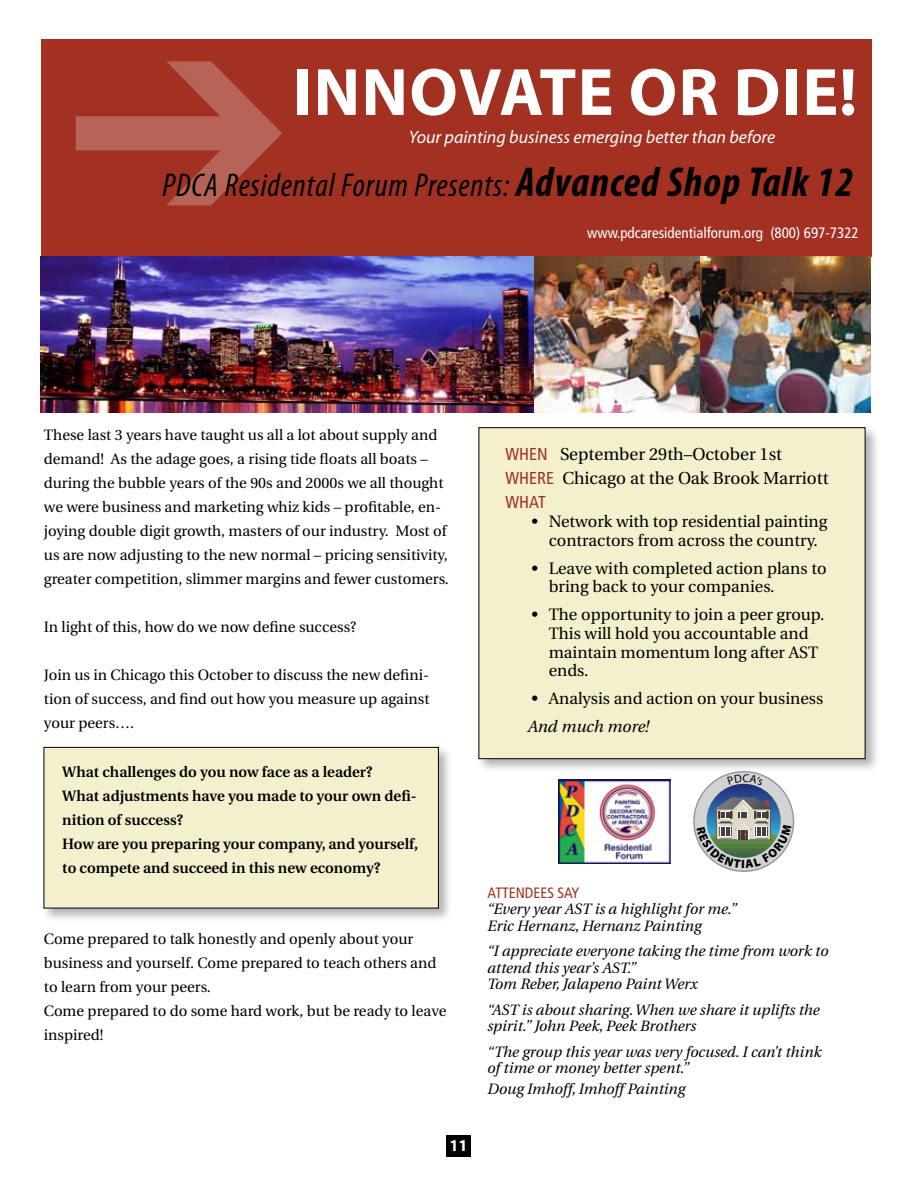
<style>
.page{position:relative;width:918px;height:1188px;background:#fff}
.page>*{position:absolute;margin:0;border:0;box-sizing:border-box;transform-origin:0 0}
.t1{font:700 67.5px "Myriad Pro";letter-spacing:.02em;color:#fff}
.t2{font:italic condensed 33px "Myriad Pro";letter-spacing:.025em;color:#000}
.t3{font:italic 18px "Myriad Pro";color:#fff}
.t4{font:17.25px/24px "Utopia";color:#000;text-align:center}
.t5{font:condensed 17.25px "Frutiger";color:#a23122}
.t6{font:16.5px/18.8px "Utopia";color:#000}
.t7{font:italic 16.5px "Utopia";color:#000}
.t8{font:700 16.5px "Myriad Pro";color:#fff}
.t9{font:15px/24px "Utopia";color:#000}
.t10{font:italic 15px/16.5px "Utopia";color:#000}
.t11{font:600 15px/24px "Utopia";color:#000}
.t12{font:condensed 15px "Frutiger";color:#fff}
.t13{font:condensed 15px "Frutiger";color:#a23122}
.s1{font-weight:700;font-size:42px}
.s2{font-family:"Frutiger";font-stretch:condensed;color:#a23122}
</style>
<div class="page">
<div style="left:477px;top:425px;width:403px;height:349px;background:#000;opacity:.3"></div>
<div style="left:479px;top:428px;width:386px;height:331px;background:#f4efcd"></div>
<div style="left:478px;top:427px;width:387px;height:332px;border:1px solid #000"></div>
<div style="left:41px;top:39px;width:831px;height:217px;background:#a23122"></div>
<svg style="left:76px;top:61px;width:206px;height:144px"></svg>
<img style="left:558px;top:779px;width:113px;height:84px">
<img style="left:40px;top:256px;width:831px;height:157px">
<div style="left:42px;top:745px;width:411px;height:178px;background:#000;opacity:.3"></div>
<div style="left:44px;top:747px;width:394px;height:161px;background:#f4efcd"></div>
<div style="left:44px;top:747px;width:395px;height:161px;border:1px solid #000"></div>
<div style="left:446px;top:1135px;width:24px;height:21px;background:#000"></div>
<svg style="left:697px;top:774px;width:94px;height:94px"></svg>
<h1 class="t1" style="left:293px;top:48px;width:566px">INNOVATE OR DIE!</h1>
<p class="t3" style="left:409px;top:125px;width:368px">Your painting business emerging better than before</p>
<h2 class="t2" style="left:163px;top:165px;width:692px">PDCA Residental Forum Presents: <span class="s1">Advanced Shop Talk 12</span></h2>
<p class="t12" style="left:587px;top:224px;width:273px">www.pdcaresidentialforum.org (800) 697-7322</p>
<p class="t9" style="left:44px;top:423px;width:407px">These last 3 years have taught us all a lot about supply and demand! As the adage goes, a rising tide floats all boats – during the bubble years of the 90s and 2000s we all thought we were business and marketing whiz kids – profitable, en&shy;joying double digit growth, masters of our industry. Most of us are now adjusting to the new normal – pricing sensitivity, greater competition, slimmer margins and fewer customers.</p>
<p class="t9" style="left:44px;top:615px;width:314px">In light of this, how do we now define success?</p>
<p class="t9" style="left:44px;top:663px;width:387px;text-align:justify">Join us in Chicago this October to discuss the new defini&shy;tion of success, and find out how you measure up against your peers….</p>
<p class="t11" style="left:62px;top:760px;width:358px">What challenges do you now face as a leader?<br>What adjustments have you made to your own defi&shy;nition of success?<br>How are you preparing your company, and yourself, to compete and succeed in this new economy?</p>
<p class="t9" style="left:44px;top:927px;width:404px">Come prepared to talk honestly and openly about your business and yourself. Come prepared to teach others and to learn from your peers.<br>Come prepared to do some hard work, but be ready to leave inspired!</p>
<p class="t8" style="left:449px;top:1134px;width:20px">11</p>
<p class="t4" style="left:506px;top:443px;width:325px">September 29th–October 1st<br><span class="s2">WHERE</span> Chicago at the Oak Brook Marriott</p>
<p class="t5" style="left:506px;top:492px;width:41px">WHAT</p>
<p class="t6" style="left:531px;top:513px;width:297px;text-align:center">• Network with top residential painting contractors from across the country.</p>
<p class="t6" style="left:549px;top:559px;width:279px;text-indent:-17px">• Leave with completed action plans to bring back to your companies.</p>
<p class="t6" style="left:549px;top:606px;width:277px;text-indent:-17px">• The opportunity to join a peer group.<br>This will hold you accountable and maintain momentum long after AST ends.</p>
<p class="t6" style="left:531px;top:690px;width:293px">• Analysis and action on your business</p>
<p class="t7" style="left:528px;top:717px;width:123px">And much more!</p>
<p class="t5" style="left:506px;top:444px;width:33px">WHEN</p>
<p class="t13" style="left:487px;top:884px;width:93px">Attendees Say</p>
<p class="t10" style="left:487px;top:901px;width:251px">“Every year AST is a highlight for me.”<br>Eric Hernanz, Hernanz Painting</p>
<p class="t10" style="left:487px;top:943px;width:342px">“I appreciate everyone taking the time from work to attend this year’s AST.”<br>Tom Reber, Jalapeno Paint Werx</p>
<p class="t10" style="left:487px;top:1002px;width:334px">“AST is about sharing. When we share it uplifts the spirit.” John Peek, Peek Brothers</p>
<p class="t10" style="left:487px;top:1044px;width:336px">“The group this year was very focused. I can’t think of time or money better spent.”</p>
<p class="t10" style="left:487px;top:1081px;width:199px">Doug Imhoff, Imhoff Painting</p>
</div>
